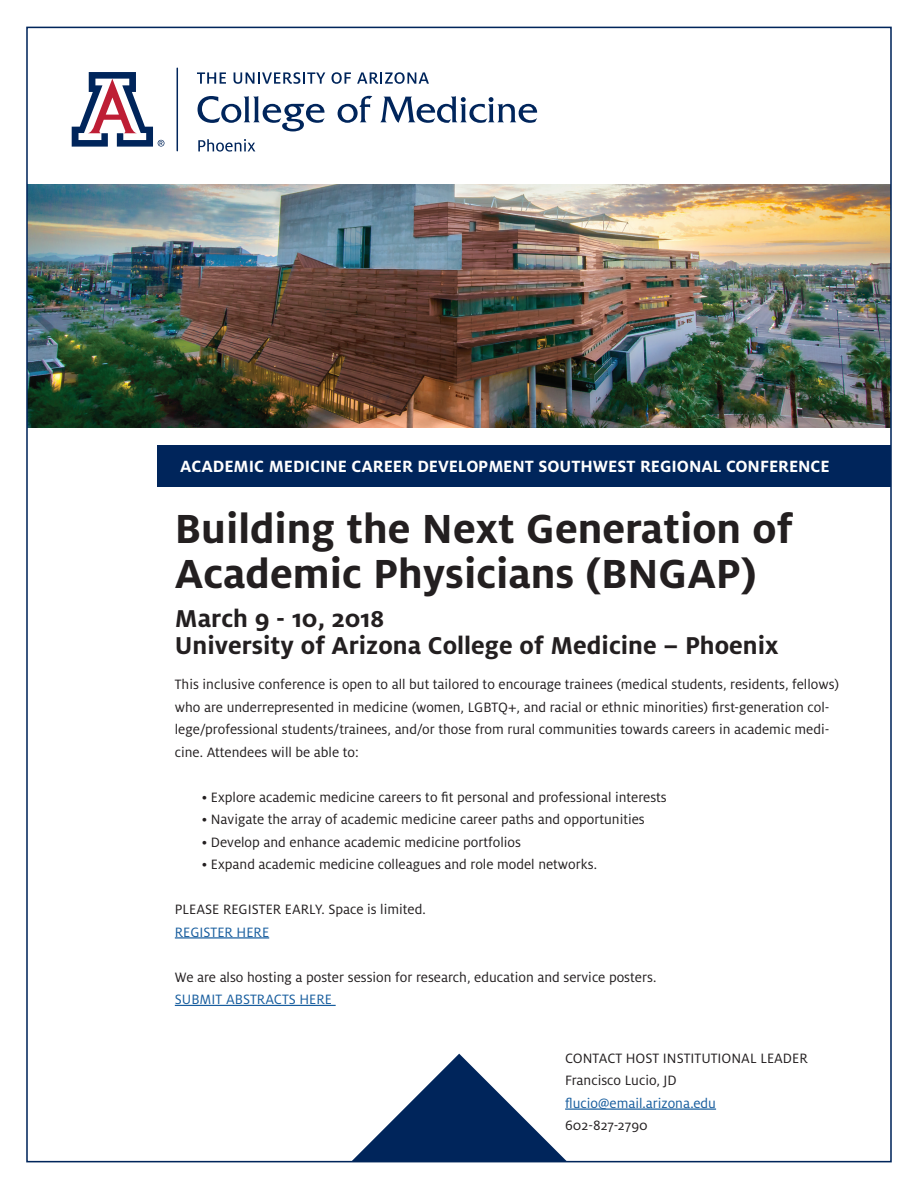
<style>
.page{position:relative;width:918px;height:1188px;background:#fff}
.page>*{position:absolute;margin:0;border:0;box-sizing:border-box;transform-origin:0 0}
.t1{font:700 45px/45px "Milo OT";color:#231f20}
.t2{font:700 27px/27px "Milo OT";color:#231f20}
.t3{font:700 18px "Milo OT";color:#fff}
.t4{font:15px/22.5px "Milo OT";color:#231f20}
.t5{font:15px "Milo OT";color:#175d9e}
.s1{font-size:25.5px}
</style>
<div class="page">
<img style="left:29px;top:185px;width:860px;height:243px">
<svg style="left:71px;top:72px;width:93px;height:75px"></svg>
<hr style="left:177px;top:68px;width:1px;height:83px;background:#00255b">
<svg style="left:197px;top:72px;width:29px;height:12px"></svg>
<svg style="left:234px;top:72px;width:91px;height:12px"></svg>
<svg style="left:331px;top:72px;width:20px;height:12px"></svg>
<svg style="left:357px;top:72px;width:72px;height:12px"></svg>
<svg style="left:198px;top:139px;width:57px;height:13px"></svg>
<svg style="left:198px;top:96px;width:127px;height:35px"></svg>
<svg style="left:338px;top:96px;width:34px;height:27px"></svg>
<svg style="left:380px;top:96px;width:157px;height:27px"></svg>
<svg style="left:354px;top:1054px;width:211px;height:105px"></svg>
<div style="left:158px;top:445px;width:733px;height:42px;background:#00255b"></div>
<hr style="left:175px;top:937px;width:94px;height:2px;background:#175d9e">
<hr style="left:175px;top:1005px;width:161px;height:1px;background:#175d9e">
<hr style="left:565px;top:1108px;width:151px;height:2px;background:#175d9e">
<p class="t3" style="left:180px;top:456px;width:651px">ACADEMIC MEDICINE CAREER DEVELOPMENT SOUTHWEST REGIONAL CONFERENCE</p>
<p class="t1" style="left:175px;top:507px;width:619px">Building the Next Generation of<br>Academic Physicians (BNGAP)</p>
<p class="t2" style="left:175px;top:605px;width:605px">March 9 - 10, 201<span class="s1">8<br></span>University of Arizona College of Medicine – Phoenix</p>
<p class="t4" style="left:175px;top:673px;width:666px">This inclusive conference is open to all but tailored to encourage trainees (medical students, residents, fellows) who are underrepresented in medicine (women, LGBTQ+, and racial or ethnic minorities) first-generation col&shy;lege/professional students/trainees, and/or those from rural communities towards careers in academic medi&shy;cine. Attendees will be able to:</p>
<p class="t4" style="left:202px;top:786px;width:467px">• Explore academic medicine careers to fit personal and professional interests</p>
<p class="t4" style="left:202px;top:808px;width:444px">• Navigate the array of academic medicine career paths and opportunities</p>
<p class="t4" style="left:202px;top:831px;width:321px">• Develop and enhance academic medicine portfolios</p>
<p class="t4" style="left:202px;top:853px;width:397px">• Expand academic medicine colleagues and role model networks.</p>
<p class="t4" style="left:175px;top:898px;width:252px">PLEASE REGISTER EARLY. Space is limited.</p>
<p class="t5" style="left:175px;top:924px;width:96px">REGISTER HERE</p>
<p class="t4" style="left:175px;top:966px;width:483px">We are also hosting a poster session for research, education and service posters.</p>
<p class="t5" style="left:175px;top:991px;width:159px">SUBMIT ABSTRACTS HERE</p>
<p class="t4" style="left:565px;top:1047px;width:244px">CONTACT HOST INSTITUTIONAL LEADER</p>
<p class="t4" style="left:565px;top:1069px;width:113px">Francisco Lucio, JD</p>
<p class="t5" style="left:565px;top:1095px;width:152px">flucio@email.arizona.edu</p>
<p class="t4" style="left:565px;top:1114px;width:84px">602-827-2790</p>
</div>
